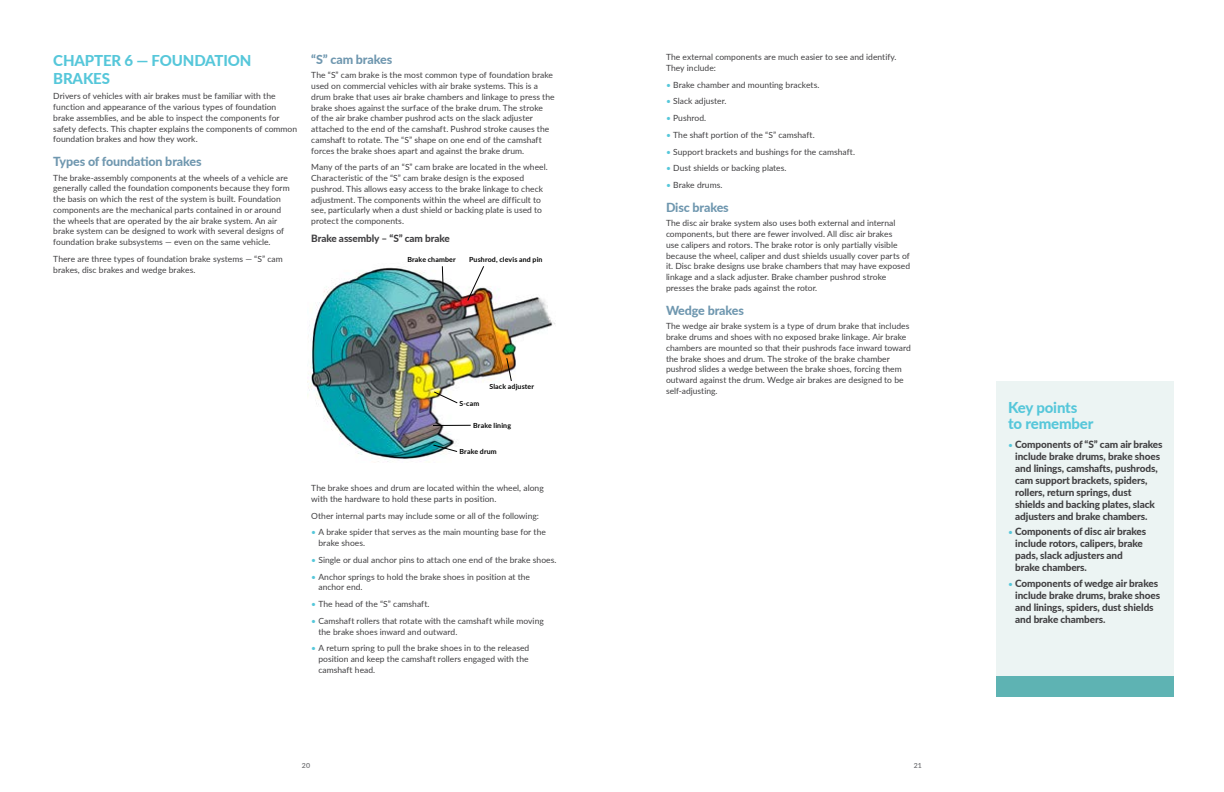
<style>
.page{position:relative;width:1224px;height:792px;background:#fff}
.page>*{position:absolute;margin:0;border:0;box-sizing:border-box;transform-origin:0 0}
.t1{font:800 15px/18px "Lato";letter-spacing:-.01em;color:#56c7da}
.t2{font:800 12.5px "Lato";letter-spacing:-.01em;color:#6f97af}
.t3{font:800 10px/12px "Lato";letter-spacing:-.01em;color:#414042}
.t4{font:8.5px/10.8px "Lato";letter-spacing:.005em;color:#414042}
.t5{font:700 7px "Lato";letter-spacing:.02em;color:#000}
.t6{font:600 7px "Lato";color:#6d6e71}
.s1{color:#56c7da}
.s2{font-weight:400;font-size:8.5px;color:#56c7da}
</style>
<div class="page">
<img style="left:308px;top:266px;width:247px;height:196px">
<svg style="left:442px;top:266px;width:2px;height:26px"></svg>
<svg style="left:467px;top:266px;width:18px;height:36px"></svg>
<svg style="left:506px;top:357px;width:6px;height:25px"></svg>
<svg style="left:433px;top:391px;width:25px;height:13px"></svg>
<hr style="left:433px;top:425px;width:38px;height:1px;background:#000">
<svg style="left:433px;top:444px;width:25px;height:8px"></svg>
<div style="left:996px;top:382px;width:178px;height:315px;background:#ecf4f3"></div>
<div style="left:996px;top:676px;width:178px;height:21px;background:#5eb3b3"></div>
<h1 class="t1" style="left:53px;top:51px;width:200px">CHAPTER 6 — FOUNDATION<br>BRAKES</h1>
<p class="t4" style="left:53px;top:90px;width:245px">Drivers of vehicles with air brakes must be familiar with the function and appearance of the various types of foundation brake assemblies, and be able to inspect the components for safety defects. This chapter explains the components of common foundation brakes and how they work.</p>
<h2 class="t2" style="left:53px;top:152px;width:150px">Types of foundation brakes</h2>
<p class="t4" style="left:53px;top:172px;width:238px">The brake-assembly components at the wheels of a vehicle are generally called the foundation components because they form the basis on which the rest of the system is built. Foundation components are the mechanical parts contained in or around the wheels that are operated by the air brake system. An air brake system can be designed to work with several designs of foundation brake subsystems — even on the same vehicle.</p>
<p class="t4" style="left:53px;top:253px;width:231px">There are three types of foundation brake systems — “S” cam brakes, disc brakes and wedge brakes.</p>
<h2 class="t2" style="left:311px;top:50px;width:82px">“S” cam brakes</h2>
<p class="t4" style="left:311px;top:70px;width:245px">The “S” cam brake is the most common type of foundation brake used on commercial vehicles with air brake systems. This is a drum brake that uses air brake chambers and linkage to press the brake shoes against the surface of the brake drum. The stroke<br>of the air brake chamber pushrod acts on the slack adjuster attached to the end of the camshaft. Pushrod stroke causes the camshaft to rotate. The “S” shape on one end of the camshaft forces the brake shoes apart and against the brake drum.</p>
<p class="t4" style="left:311px;top:162px;width:238px">Many of the parts of an “S” cam brake are located in the wheel.<br>Characteristic of the “S” cam brake design is the exposed pushrod. This allows easy access to the brake linkage to check adjustment. The components within the wheel are difficult to see, particularly when a dust shield or backing plate is used to protect the components.</p>
<p class="t3" style="left:311px;top:232px;width:140px">Brake assembly – “S” cam brake</p>
<p class="t5" style="left:407px;top:254px;width:50px">Brake chamber</p>
<p class="t5" style="left:469px;top:254px;width:75px">Pushrod, clevis and pin</p>
<p class="t5" style="left:489px;top:381px;width:46px">Slack adjuster</p>
<p class="t5" style="left:459px;top:398px;width:21px">S-cam</p>
<p class="t5" style="left:473px;top:420px;width:39px">Brake lining</p>
<p class="t5" style="left:459px;top:446px;width:39px">Brake drum</p>
<p class="t4" style="left:311px;top:482px;width:234px">The brake shoes and drum are located within the wheel, along with the hardware to hold these parts in position.</p>
<p class="t4" style="left:311px;top:510px;width:229px">Other internal parts may include some or all of the following:</p>
<p class="t4" style="left:318px;top:527px;width:229px;text-indent:-7px"><span class="s1">•</span> A brake spider that serves as the main mounting base for the brake shoes.</p>
<p class="t4" style="left:311px;top:554px;width:247px"><span class="s1">•</span> Single or dual anchor pins to attach one end of the brake shoes.</p>
<p class="t4" style="left:318px;top:571px;width:213px;text-indent:-7px"><span class="s1">•</span> Anchor springs to hold the brake shoes in position at the anchor end.</p>
<p class="t4" style="left:311px;top:598px;width:120px"><span class="s1">•</span> The head of the “S” camshaft.</p>
<p class="t4" style="left:318px;top:615px;width:227px;text-indent:-7px"><span class="s1">•</span> Camshaft rollers that rotate with the camshaft while moving the brake shoes inward and outward.</p>
<p class="t4" style="left:318px;top:643px;width:212px;text-align:justify;text-indent:-7px"><span class="s1">•</span> A return spring to pull the brake shoes in to the released position and keep the camshaft rollers engaged with the camshaft head.</p>
<p class="t4" style="left:666px;top:51px;width:232px">The external components are much easier to see and identify.<br>They include:</p>
<p class="t4" style="left:666px;top:79px;width:155px"><span class="s1">•</span> Brake chamber and mounting brackets.</p>
<p class="t4" style="left:666px;top:96px;width:62px"><span class="s1">•</span> Slack adjuster.</p>
<p class="t4" style="left:666px;top:112px;width:42px"><span class="s1">•</span> Pushrod.</p>
<p class="t4" style="left:666px;top:129px;width:150px"><span class="s1">•</span> The shaft portion of the “S” camshaft.</p>
<p class="t4" style="left:666px;top:146px;width:191px"><span class="s1">•</span> Support brackets and bushings for the camshaft.</p>
<p class="t4" style="left:666px;top:163px;width:122px"><span class="s1">•</span> Dust shields or backing plates.</p>
<p class="t4" style="left:666px;top:179px;width:58px"><span class="s1">•</span> Brake drums.</p>
<h2 class="t2" style="left:666px;top:198px;width:64px">Disc brakes</h2>
<p class="t4" style="left:666px;top:218px;width:246px">The disc air brake system also uses both external and internal components, but there are fewer involved. All disc air brakes<br>use calipers and rotors. The brake rotor is only partially visible because the wheel, caliper and dust shields usually cover parts of it. Disc brake designs use brake chambers that may have exposed linkage and a slack adjuster. Brake chamber pushrod stroke presses the brake pads against the rotor.</p>
<h2 class="t2" style="left:666px;top:301px;width:79px">Wedge brakes</h2>
<p class="t4" style="left:666px;top:320px;width:247px">The wedge air brake system is a type of drum brake that includes brake drums and shoes with no exposed brake linkage. Air brake chambers are mounted so that their pushrods face inward toward the brake shoes and drum. The stroke of the brake chamber pushrod slides a wedge between the brake shoes, forcing them outward against the drum. Wedge air brakes are designed to be self-adjusting.</p>
<p class="t6" style="left:302px;top:760px;width:10px">20</p>
<p class="t6" style="left:914px;top:760px;width:10px">21</p>
<h1 class="t1" style="left:1008px;top:399px;width:87px;line-height:16px">Key points to remember</h1>
<p class="t3" style="left:1015px;top:438px;width:149px;text-indent:-7px"><span class="s2">•</span> Components of “S” cam air brakes include brake drums, brake shoes and linings, camshafts, pushrods, cam support brackets, spiders, rollers, return springs, dust shields and backing plates, slack adjusters and brake chambers.</p>
<p class="t3" style="left:1015px;top:525px;width:133px;text-indent:-7px"><span class="s2">•</span> Components of disc air brakes include rotors, calipers, brake pads, slack adjusters and brake chambers.</p>
<p class="t3" style="left:1015px;top:577px;width:146px;text-indent:-7px"><span class="s2">•</span> Components of wedge air brakes include brake drums, brake shoes and linings, spiders, dust shields and brake chambers.</p>
</div>
